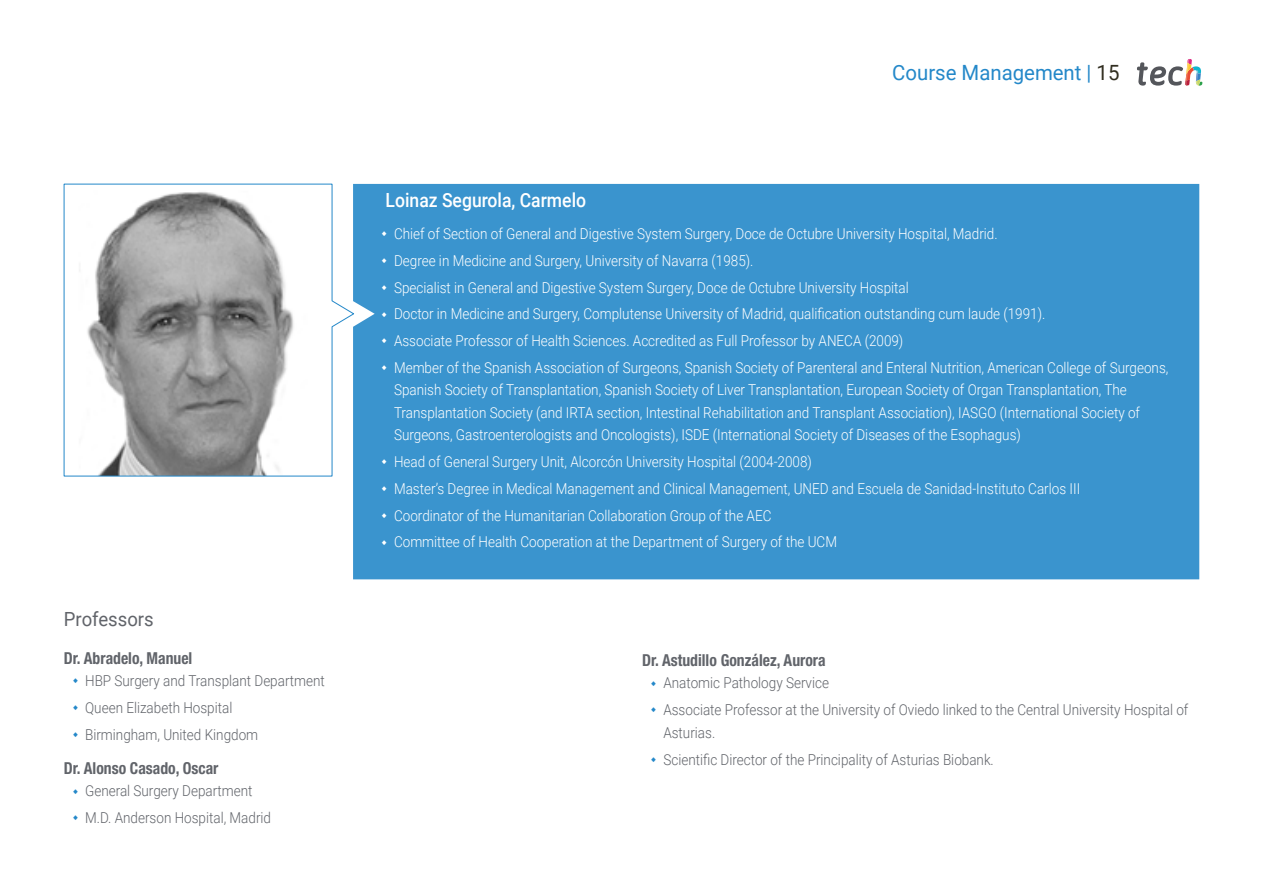
<style>
.page{position:relative;width:1263px;height:893px;background:#fff}
.page>*{position:absolute;margin:0;border:0;box-sizing:border-box;transform-origin:0 0}
.t1{font:21px "Roboto";color:#2488c9}
.t2{font:500 19.5px "Roboto";color:#fff;scale:.9 1}
.t3{font:19.5px "Roboto";color:#61646a;scale:.95 1}
.t4{font:700 condensed 16.5px "Helvetica Neue LT Std";color:#61646a;scale:.95 1}
.t5{font:300 15px/26.7px "Roboto";color:#fff;scale:.9 1}
.t6{font:300 15px/26.7px "Roboto";color:#61646a;scale:.9 1}
.s1{color:#312e20}
</style>
<div class="page">
<svg style="left:1137px;top:59px;width:65px;height:27px"></svg>
<div style="left:353px;top:184px;width:846px;height:395px;background:#3a94ce"></div>
<svg style="left:64px;top:184px;width:290px;height:292px"></svg>
<svg style="left:382px;top:231px;width:5px;height:5px"></svg>
<svg style="left:382px;top:258px;width:5px;height:5px"></svg>
<svg style="left:382px;top:285px;width:5px;height:5px"></svg>
<svg style="left:382px;top:312px;width:5px;height:5px"></svg>
<svg style="left:382px;top:338px;width:5px;height:5px"></svg>
<svg style="left:382px;top:365px;width:5px;height:5px"></svg>
<svg style="left:382px;top:459px;width:5px;height:5px"></svg>
<svg style="left:382px;top:486px;width:5px;height:5px"></svg>
<svg style="left:382px;top:513px;width:5px;height:5px"></svg>
<svg style="left:382px;top:540px;width:5px;height:5px"></svg>
<h2 class="t3" style="left:64px;top:605px;width:96px">Professors</h2>
<p class="t4" style="left:64px;top:648px;width:137px">Dr. Abradelo, Manuel</p>
<p class="t6" style="left:85px;top:667px;width:268px">HBP Surgery and Transplant Department<br>Queen Elizabeth Hospital<br>Birmingham, United Kingdom</p>
<p class="t4" style="left:64px;top:758px;width:164px">Dr. Alonso Casado, Oscar</p>
<p class="t6" style="left:85px;top:777px;width:208px">General Surgery Department<br>M.D. Anderson Hospital, Madrid</p>
<h1 class="t1" style="left:892px;top:57px;width:229px">Course Management | <span class="s1">15</span></h1>
<h2 class="t2" style="left:386px;top:187px;width:224px">Loinaz Segurola, Carmelo</h2>
<p class="t5" style="left:394px;top:220px;width:862px">Chief of Section of General and Digestive System Surgery, Doce de Octubre University Hospital, Madrid.<br>Degree in Medicine and Surgery, University of Navarra (1985).<br>Specialist in General and Digestive System Surgery, Doce de Octubre University Hospital<br>Doctor in Medicine and Surgery, Complutense University of Madrid, qualification outstanding cum laude (1991).<br>Associate Professor of Health Sciences. Accredited as Full Professor by ANECA (2009)<br>Member of the Spanish Association of Surgeons, Spanish Society of Parenteral and Enteral Nutrition, American College of Surgeons,</p>
<p class="t5" style="left:394px;top:378px;width:830px;line-height:22.5px">Spanish Society of Transplantation, Spanish Society of Liver Transplantation, European Society of Organ Transplantation, The<br>Transplantation Society (and IRTA section, Intestinal Rehabilitation and Transplant Association), IASGO (International Society of<br>Surgeons, Gastroenterologists and Oncologists), ISDE (International Society of Diseases of the Esophagus)</p>
<p class="t5" style="left:394px;top:448px;width:764px">Head of General Surgery Unit, Alcorcón University Hospital (2004-2008)<br>Master’s Degree in Medical Management and Clinical Management, UNED and Escuela de Sanidad-Instituto Carlos III Coordinator of the Humanitarian Collaboration Group of the AEC<br>Committee of Health Cooperation at the Department of Surgery of the UCM</p>
<p class="t4" style="left:642px;top:650px;width:195px">Dr. Astudillo González, Aurora</p>
<p class="t6" style="left:663px;top:669px;width:585px">Anatomic Pathology Service<br>Associate Professor at the University of Oviedo linked to the Central University Hospital of</p>
<p class="t6" style="left:663px;top:718px;width:369px">Asturias.<br>Scientific Director of the Principality of Asturias Biobank.</p>
</div>
